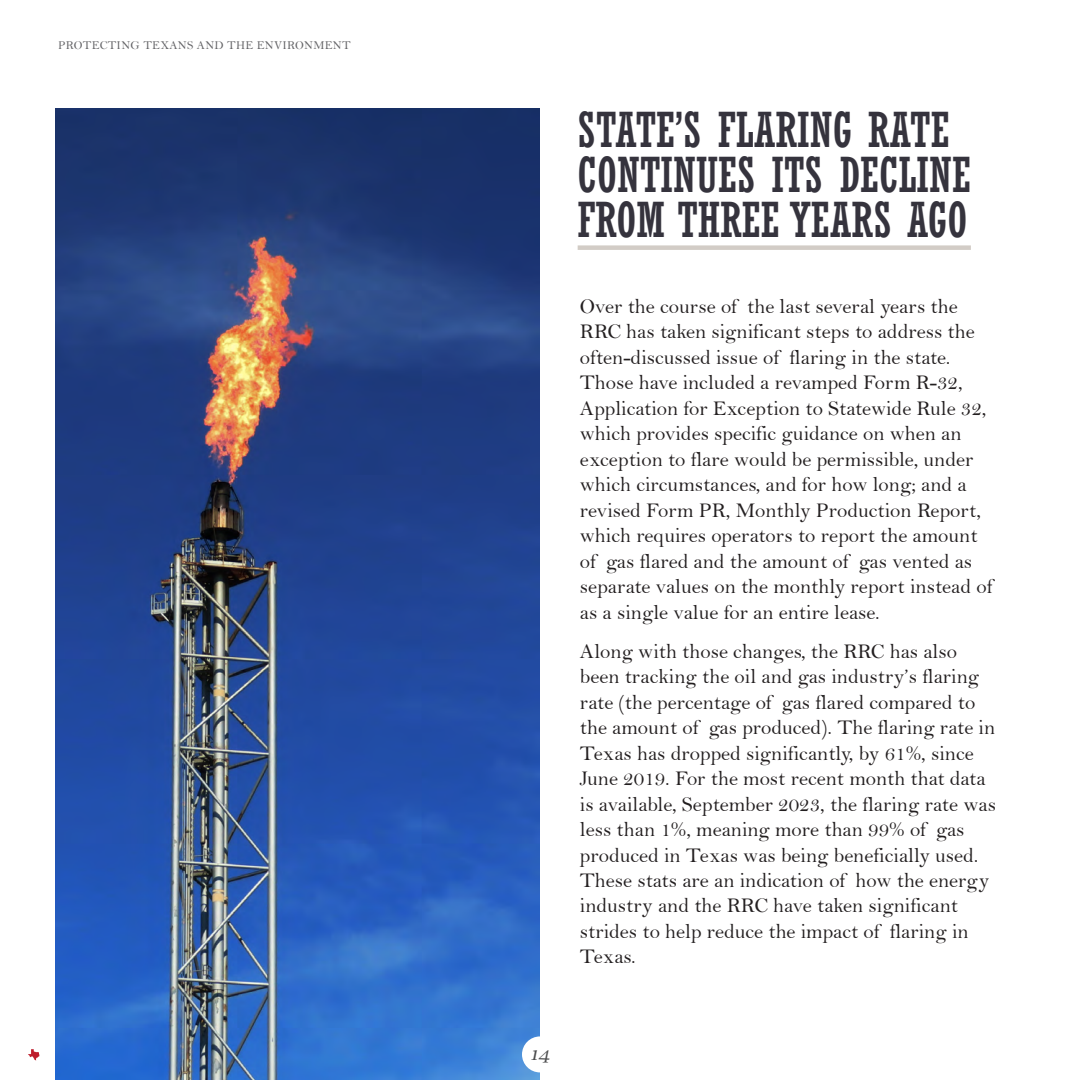
<style>
.page{position:relative;width:1080px;height:1080px;background:#fff}
.page>*{position:absolute;margin:0;border:0;box-sizing:border-box;transform-origin:0 0}
.Article_Title{font:condensed 48px/45px "Rockwell";color:#35333d}
.t1{font:21px/25.5px "Bell";color:#231f20}
.t2{font:italic 18px "Lucida Calligraphy";color:#4b4c4d}
.t3{font:12px "Bell";letter-spacing:.02em;color:#636366}
</style>
<div class="page">
<div style="left:578px;top:245px;width:393px;height:5px;background:#d2ccc6"></div>
<img style="left:55px;top:108px;width:485px;height:972px">
<div style="left:522px;top:1036px;width:36px;height:36px;background:#fff;border-radius:50%"></div>
<svg style="left:28px;top:1049px;width:11px;height:11px"></svg>
<p class="t3" style="left:58px;top:38px;width:17px">Protectin</p>
<p class="t3" style="left:131px;top:38px;width:141px">g Texans and the Environ</p>
<p class="t3" style="left:313px;top:38px;width:21px">ment</p>
<h2 class="Article_Title" style="left:578px;top:108px;width:395px">STATE’S FLARING RATE<br>CONTINUES ITS DECLINE<br>FROM THREE YEARS AGO</h2>
<p class="t1" style="left:580px;top:293px;width:414px">Over the course of the last several years the RRC has taken significant steps to address the often-discussed issue of flaring in the state.<br>Those have included a revamped Form R-32, Application for Exception to Statewide Rule 32, which provides specific guidance on when an exception to flare would be permissible, under which circumstances, and for how long; and a revised Form PR, Monthly Production Report, which requires operators to report the amount of gas flared and the amount of gas vented as separate values on the monthly report instead of as a single value for an entire lease.</p>
<p class="t1" style="left:580px;top:638px;width:418px">Along with those changes, the RRC has also been tracking the oil and gas industry’s flaring rate (the percentage of gas flared compared to the amount of gas produced). The flaring rate in Texas has dropped significantly, by 61%, since June 2019. For the most recent month that data is available, September 2023, the flaring rate was less than 1%, meaning more than 99% of gas produced in Texas was being beneficially used.<br>These stats are an indication of how the energy industry and the RRC have taken significant strides to help reduce the impact of flaring in Texas.</p>
<p class="t2" style="left:530px;top:1043px;width:21px">14</p>
</div>
